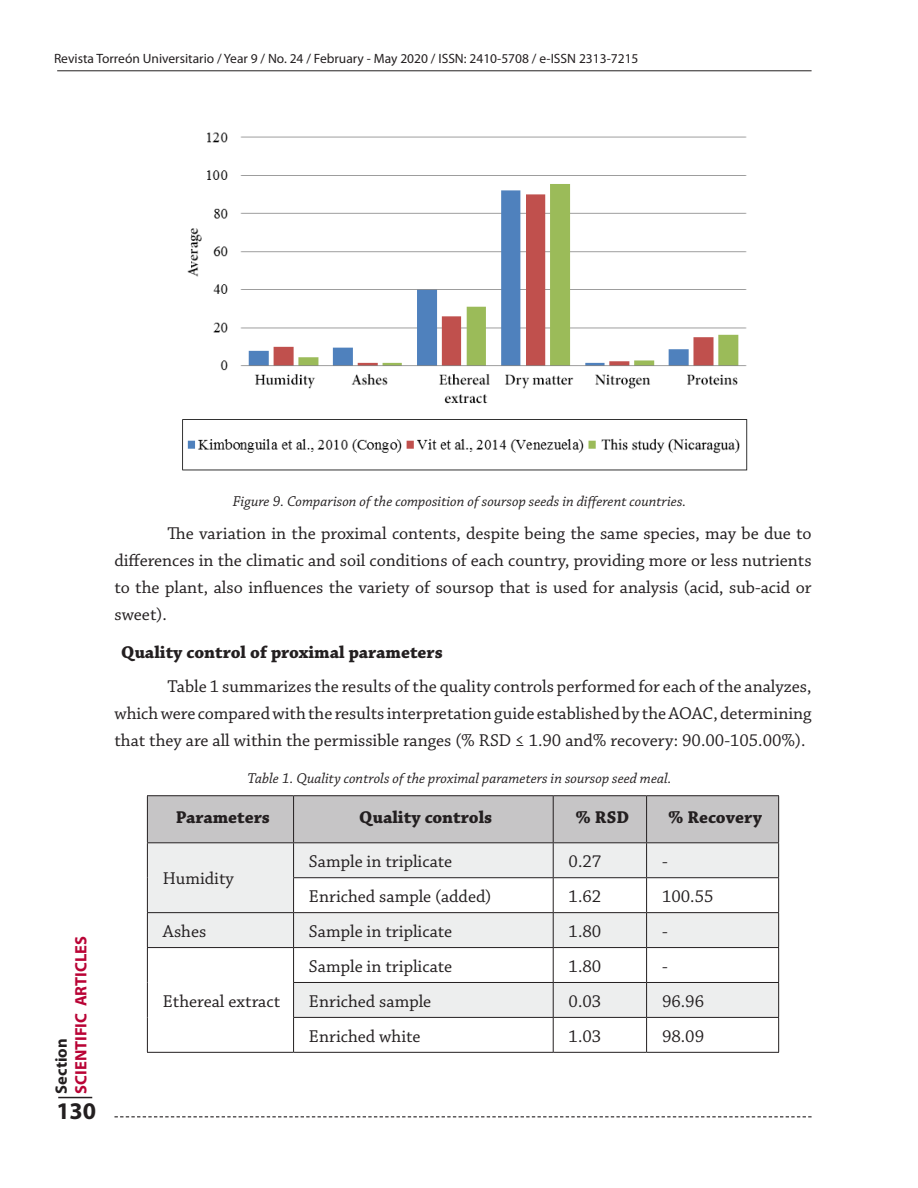
<style>
.page{position:relative;width:918px;height:1188px;background:#fff}
.page>*{position:absolute;margin:0;border:0;box-sizing:border-box;transform-origin:0 0}
.t1{font:700 24px "Myriad Pro";color:#231f20}
.TablasTexto{font:18px/27px "Chaparral Pro";color:#231f20;text-align:justify}
.TablasTitulos{font:700 18px "Chaparral Pro";color:#231f20}
.t2{font:700 16.5px "Myriad Pro";color:#b90335}
.t3{font:700 16.5px "Myriad Pro";color:#231f20}
.t4{font:italic 15px "Chaparral Pro";color:#231f20}
.t5{font:13.5px "Myriad Pro";color:#231f20}
</style>
<div class="page">
<img style="left:182px;top:132px;width:566px;height:339px">
<div style="left:148px;top:796px;width:630px;height:46px;background:#c6c5c6"></div>
<svg style="left:148px;top:843px;width:630px;height:174px;fill:#edeeee"></svg>
<hr style="left:147px;top:843px;width:1px;height:35px;background:#231f20">
<hr style="left:147px;top:878px;width:1px;height:34px;background:#231f20">
<hr style="left:293px;top:843px;width:1px;height:34px;background:#231f20">
<hr style="left:553px;top:843px;width:1px;height:34px;background:#231f20">
<hr style="left:646px;top:843px;width:1px;height:34px;background:#231f20">
<hr style="left:778px;top:843px;width:1px;height:34px;background:#231f20">
<hr style="left:293px;top:877px;width:260px;height:1px;background:#231f20">
<hr style="left:293px;top:878px;width:1px;height:34px;background:#231f20">
<hr style="left:553px;top:877px;width:94px;height:1px;background:#231f20">
<hr style="left:553px;top:878px;width:1px;height:34px;background:#231f20">
<hr style="left:647px;top:877px;width:132px;height:1px;background:#231f20">
<hr style="left:646px;top:878px;width:1px;height:34px;background:#231f20">
<hr style="left:778px;top:878px;width:1px;height:34px;background:#231f20">
<hr style="left:147px;top:912px;width:147px;height:1px;background:#231f20">
<hr style="left:147px;top:913px;width:1px;height:34px;background:#231f20">
<hr style="left:294px;top:912px;width:259px;height:1px;background:#231f20">
<hr style="left:293px;top:913px;width:1px;height:34px;background:#231f20">
<hr style="left:553px;top:912px;width:94px;height:1px;background:#231f20">
<hr style="left:553px;top:913px;width:1px;height:34px;background:#231f20">
<hr style="left:647px;top:912px;width:132px;height:1px;background:#231f20">
<hr style="left:646px;top:913px;width:1px;height:34px;background:#231f20">
<hr style="left:778px;top:913px;width:1px;height:34px;background:#231f20">
<hr style="left:147px;top:947px;width:147px;height:1px;background:#231f20">
<hr style="left:147px;top:948px;width:1px;height:34px;background:#231f20">
<hr style="left:147px;top:982px;width:1px;height:35px;background:#231f20">
<hr style="left:147px;top:1017px;width:1px;height:35px;background:#231f20">
<hr style="left:294px;top:947px;width:259px;height:1px;background:#231f20">
<hr style="left:293px;top:948px;width:1px;height:34px;background:#231f20">
<hr style="left:553px;top:947px;width:94px;height:1px;background:#231f20">
<hr style="left:553px;top:948px;width:1px;height:34px;background:#231f20">
<hr style="left:647px;top:947px;width:132px;height:1px;background:#231f20">
<hr style="left:646px;top:948px;width:1px;height:34px;background:#231f20">
<hr style="left:778px;top:948px;width:1px;height:34px;background:#231f20">
<hr style="left:293px;top:982px;width:260px;height:1px;background:#231f20">
<hr style="left:293px;top:983px;width:1px;height:34px;background:#231f20">
<hr style="left:553px;top:982px;width:94px;height:1px;background:#231f20">
<hr style="left:553px;top:983px;width:1px;height:34px;background:#231f20">
<hr style="left:647px;top:982px;width:132px;height:1px;background:#231f20">
<hr style="left:646px;top:983px;width:1px;height:34px;background:#231f20">
<hr style="left:778px;top:983px;width:1px;height:34px;background:#231f20">
<hr style="left:293px;top:1017px;width:260px;height:1px;background:#231f20">
<hr style="left:293px;top:1018px;width:1px;height:34px;background:#231f20">
<hr style="left:553px;top:1017px;width:94px;height:1px;background:#231f20">
<hr style="left:553px;top:1018px;width:1px;height:34px;background:#231f20">
<hr style="left:647px;top:1017px;width:132px;height:1px;background:#231f20">
<hr style="left:646px;top:1018px;width:1px;height:34px;background:#231f20">
<hr style="left:778px;top:1018px;width:1px;height:34px;background:#231f20">
<hr style="left:147px;top:1052px;width:147px;height:1px;background:#231f20">
<hr style="left:294px;top:1052px;width:259px;height:1px;background:#231f20">
<hr style="left:553px;top:1052px;width:94px;height:1px;background:#231f20">
<hr style="left:647px;top:1052px;width:132px;height:1px;background:#231f20">
<hr style="left:147px;top:795px;width:147px;height:1px;background:#231f20">
<hr style="left:147px;top:796px;width:1px;height:46px;background:#231f20">
<hr style="left:147px;top:842px;width:147px;height:1px;background:#231f20">
<hr style="left:294px;top:795px;width:259px;height:1px;background:#231f20">
<hr style="left:293px;top:796px;width:1px;height:46px;background:#231f20">
<hr style="left:294px;top:842px;width:259px;height:1px;background:#231f20">
<hr style="left:553px;top:795px;width:94px;height:1px;background:#231f20">
<hr style="left:553px;top:796px;width:1px;height:46px;background:#231f20">
<hr style="left:553px;top:842px;width:94px;height:1px;background:#231f20">
<hr style="left:647px;top:795px;width:132px;height:1px;background:#231f20">
<hr style="left:646px;top:796px;width:1px;height:46px;background:#231f20">
<hr style="left:778px;top:796px;width:1px;height:46px;background:#231f20">
<hr style="left:647px;top:842px;width:132px;height:1px;background:#231f20">
<hr style="left:57px;top:70px;width:755px;height:1px;background:#231f20">
<hr style="left:58px;top:1097px;width:34px;height:1px;background:#231f20">
<svg style="left:114px;top:1116px;width:698px;height:1px"></svg>
<p class="t5" style="left:54px;top:50px;width:586px">Revista Torreón Universitario / Year 9 / No. 24 / February - May 2020 / ISSN: 2410-5708 / e-ISSN 2313-7215</p>
<p class="t4" style="left:233px;top:493px;width:455px">Figure 9. Comparison of the composition of soursop seeds in different countries.</p>
<p class="TablasTexto" style="left:114px;top:521px;width:699px;text-indent:53px">The variation in the proximal contents, despite being the same species, may be due to differences in the climatic and soil conditions of each country, providing more or less nutrients to the plant, also influences the variety of soursop that is used for analysis (acid, sub-acid or sweet).</p>
<p class="TablasTitulos" style="left:121px;top:642px;width:323px">Quality control of proximal parameters</p>
<p class="TablasTexto" style="left:114px;top:673px;width:699px;text-indent:53px">Table 1 summarizes the results of the quality controls performed for each of the analyzes, which were compared with the results interpretation guide established by the AOAC, determining that they are all within the permissible ranges (% RSD ≤ 1.90 and% recovery: 90.00-105.00%).</p>
<p class="t4" style="left:248px;top:770px;width:425px">Table 1. Quality controls of the proximal parameters in soursop seed meal.</p>
<p class="TablasTitulos" style="left:176px;top:806px;width:96px">Parameters</p>
<p class="TablasTitulos" style="left:359px;top:806px;width:135px">Quality controls</p>
<p class="TablasTitulos" style="left:575px;top:806px;width:55px">% RSD</p>
<p class="TablasTitulos" style="left:668px;top:806px;width:95px">% Recovery</p>
<p class="t2" style="left:70px;top:1094px;width:159px;rotate:-90deg">SCIENTIFIC ARTICLES</p>
<h1 class="t1" style="left:56px;top:1095px;width:41px">130</h1>
<p class="t3" style="left:50px;top:1094px;width:57px;rotate:-90deg">Section</p>
<p class="TablasTexto" style="left:163px;top:866px;width:73px">Humidity</p>
<p class="TablasTexto" style="left:309px;top:848px;width:145px">Sample in triplicate</p>
<p class="TablasTexto" style="left:569px;top:848px;width:34px">0.27</p>
<p class="TablasTexto" style="left:662px;top:848px;width:7px">-</p>
<p class="TablasTexto" style="left:309px;top:883px;width:184px">Enriched sample (added)</p>
<p class="TablasTexto" style="left:569px;top:883px;width:34px">1.62</p>
<p class="TablasTexto" style="left:662px;top:883px;width:53px">100.55</p>
<p class="TablasTexto" style="left:163px;top:918px;width:45px">Ashes</p>
<p class="TablasTexto" style="left:309px;top:918px;width:145px">Sample in triplicate</p>
<p class="TablasTexto" style="left:569px;top:918px;width:34px">1.80</p>
<p class="TablasTexto" style="left:662px;top:918px;width:7px">-</p>
<p class="TablasTexto" style="left:163px;top:988px;width:119px">Ethereal extract</p>
<p class="TablasTexto" style="left:309px;top:953px;width:145px">Sample in triplicate</p>
<p class="TablasTexto" style="left:569px;top:953px;width:34px">1.80</p>
<p class="TablasTexto" style="left:662px;top:953px;width:7px">-</p>
<p class="TablasTexto" style="left:309px;top:988px;width:124px">Enriched sample</p>
<p class="TablasTexto" style="left:569px;top:988px;width:34px">0.03</p>
<p class="TablasTexto" style="left:662px;top:988px;width:44px">96.96</p>
<p class="TablasTexto" style="left:309px;top:1023px;width:113px">Enriched white</p>
<p class="TablasTexto" style="left:569px;top:1023px;width:34px">1.03</p>
<p class="TablasTexto" style="left:662px;top:1023px;width:44px">98.09</p>
</div>
